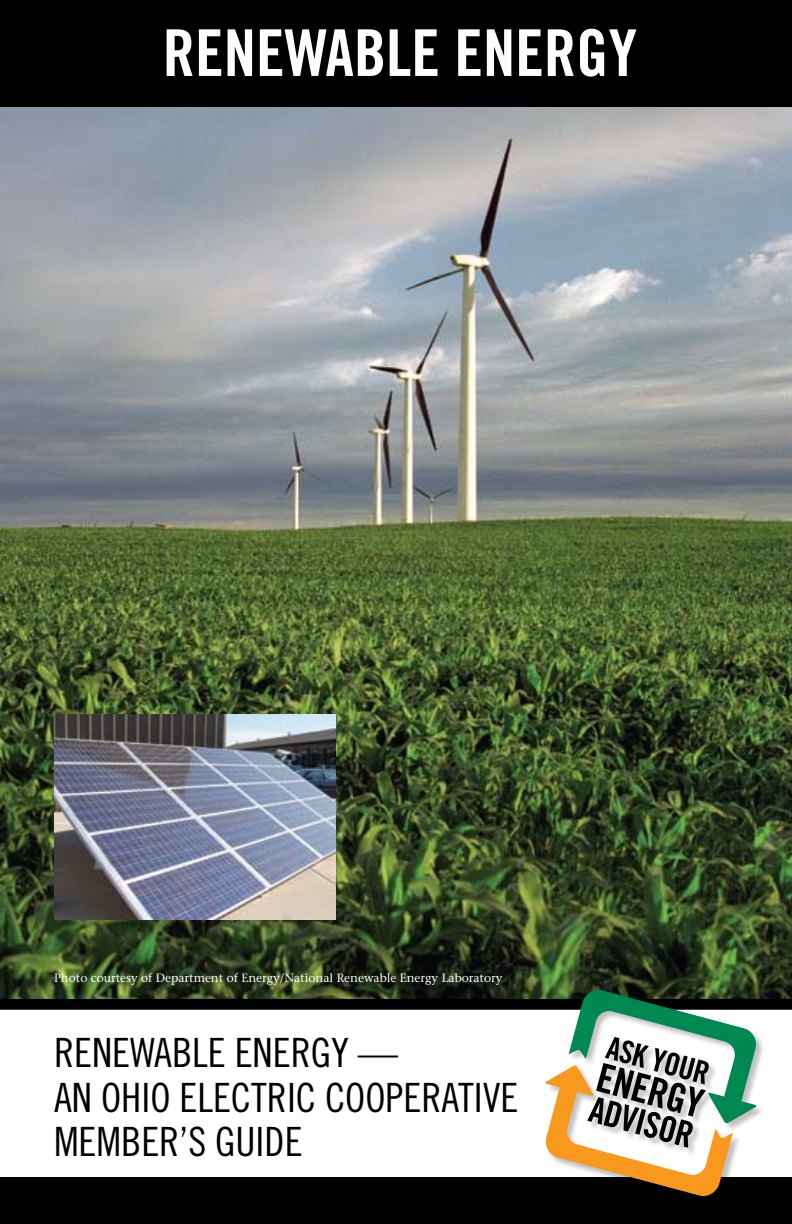
<style>
.page{position:relative;width:792px;height:1224px;background:#fff}
.page>*{position:absolute;margin:0;border:0;box-sizing:border-box;transform-origin:0 0}
.t1{font:64.6px "Trade Gothic Bold Cond Twenty";color:#fff}
.t2{font:40.4px/44.4px "Trade Gothic Cond Eighteen";color:#000}
.t3{font:12px "Stone Serif";color:#fff}
</style>
<div class="page">
<div style="left:0;top:1178px;width:792px;height:46px;background:#000"></div>
<img style="left:0;top:107px;width:792px;height:892px">
<div style="left:0;top:0;width:792px;height:107px;background:#000"></div>
<div style="left:0;top:999px;width:792px;height:11px;background:#000"></div>
<div style="left:545px;top:990px;width:220px;height:215px;background:#000;opacity:.25"></div>
<svg style="left:544px;top:988px;width:214px;height:210px"></svg>
<img style="left:54px;top:714px;width:282px;height:206px">
<h1 class="t1" style="left:163px;top:14px;width:476px">RENEWABLE ENERGY</h1>
<p class="t3" style="left:54px;top:970px;width:450px">Photo courtesy of Department of Energy/National Renewable Energy Laboratory</p>
<h2 class="t2" style="left:54px;top:1030px;width:466px">RENEWABLE ENERGY —<br>AN OHIO ELECTRIC COOPERATIVE<br>MEMBER’S GUIDE</h2>
</div>
